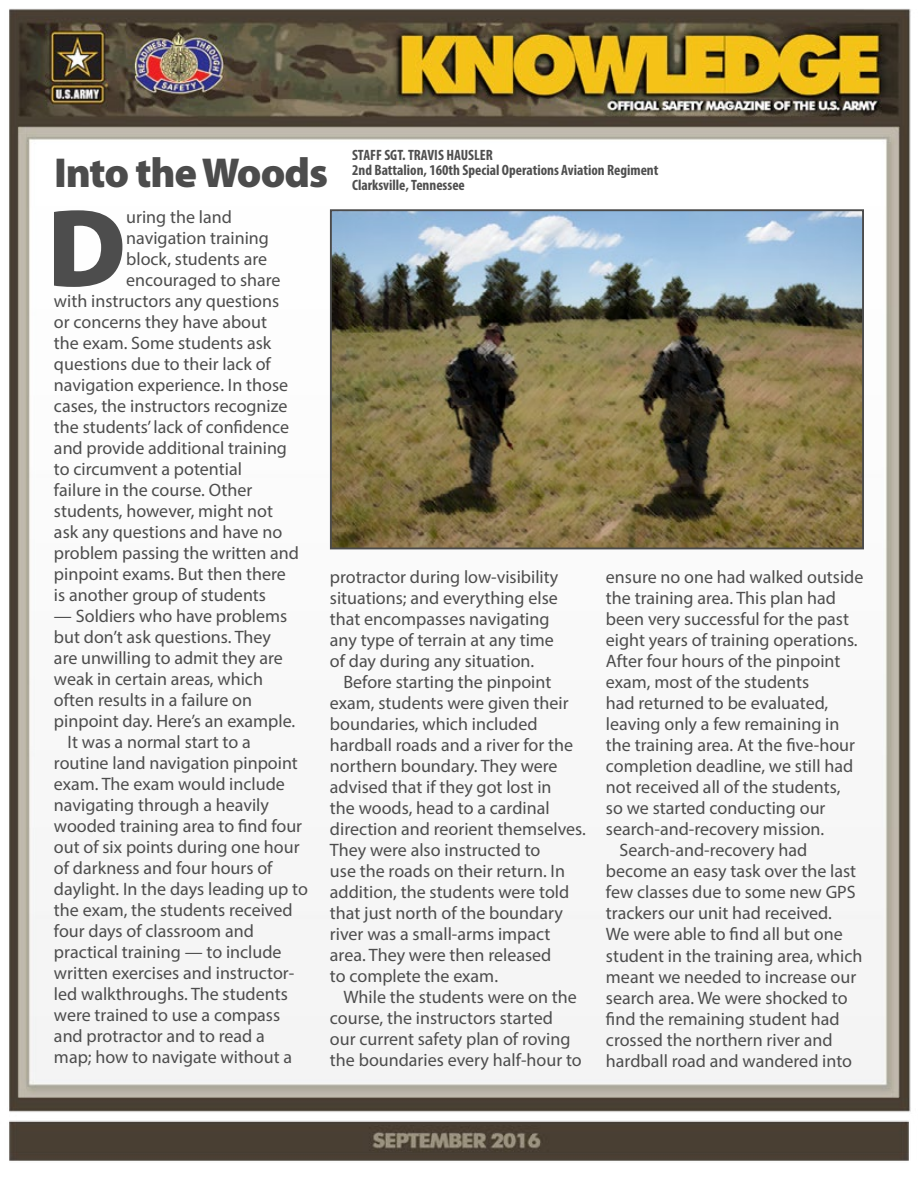
<style>
.page{position:relative;width:918px;height:1188px;background:#fff}
.page>*{position:absolute;margin:0;border:0;box-sizing:border-box;transform-origin:0 0}
.t1{font:900 111.45px "Myriad Pro";color:#4d4d4d}
.t2{font:900 42px "Myriad Pro";letter-spacing:-.025em;color:#4c4c4c}
.t3{font:18px/21px "Myriad Pro";color:#4d4d4d}
.t4{font:700 condensed 15px/15px "Myriad Pro";color:#4f4f4f}
</style>
<div class="page">
<img style="left:9px;top:9px;width:902px;height:1152px">
<img style="left:333px;top:212px;width:528px;height:334px">
<div style="left:330px;top:209px;width:534px;height:340px;border:2px solid #4b4b4b"></div>
<h2 class="t2" style="left:54px;top:149px;width:276px">Into the Woods</h2>
<p class="t4" style="left:352px;top:147px;width:308px">STAFF SGT. TRAVIS HAUSLER<br>2nd Battalion, 160th Special Operations Aviation Regiment<br>Clarksville, Tennessee</p>
<h1 class="t1" style="left:47px;top:185px;width:81px">D</h1>
<p class="t3" style="left:126px;top:206px;width:107px">uring the land</p>
<p class="t3" style="left:126px;top:227px;width:144px">navigation training</p>
<p class="t3" style="left:126px;top:248px;width:143px">block, students are</p>
<p class="t3" style="left:126px;top:269px;width:156px">encouraged to share</p>
<p class="t3" style="left:54px;top:290px;width:227px">with instructors any questions</p>
<p class="t3" style="left:54px;top:311px;width:215px">or concerns they have about</p>
<p class="t3" style="left:54px;top:332px;width:219px">the exam. Some students ask</p>
<p class="t3" style="left:54px;top:353px;width:218px">questions due to their lack of</p>
<p class="t3" style="left:54px;top:374px;width:236px">navigation experience. In those</p>
<p class="t3" style="left:54px;top:395px;width:235px">cases, the instructors recognize</p>
<p class="t3" style="left:54px;top:416px;width:237px">the students’ lack of confidence</p>
<p class="t3" style="left:54px;top:437px;width:235px">and provide additional training</p>
<p class="t3" style="left:54px;top:458px;width:189px">to circumvent a potential</p>
<p class="t3" style="left:54px;top:479px;width:200px">failure in the course. Other</p>
<p class="t3" style="left:54px;top:500px;width:221px">students, however, might not</p>
<p class="t3" style="left:54px;top:521px;width:230px">ask any questions and have no</p>
<p class="t3" style="left:54px;top:542px;width:247px">problem passing the written and</p>
<p class="t3" style="left:54px;top:563px;width:233px">pinpoint exams. But then there</p>
<p class="t3" style="left:54px;top:584px;width:214px">is another group of students</p>
<p class="t3" style="left:54px;top:605px;width:235px">— Soldiers who have problems</p>
<p class="t3" style="left:54px;top:626px;width:219px">but don’t ask questions. They</p>
<p class="t3" style="left:54px;top:647px;width:230px">are unwilling to admit they are</p>
<p class="t3" style="left:54px;top:668px;width:211px">weak in certain areas, which</p>
<p class="t3" style="left:54px;top:689px;width:200px">often results in a failure on</p>
<p class="t3" style="left:54px;top:710px;width:243px">pinpoint day. Here’s an example.</p>
<p class="t3" style="left:67px;top:731px;width:185px">It was a normal start to a</p>
<p class="t3" style="left:54px;top:752px;width:245px">routine land navigation pinpoint</p>
<p class="t3" style="left:54px;top:773px;width:232px">exam. The exam would include</p>
<p class="t3" style="left:54px;top:794px;width:217px">navigating through a heavily</p>
<p class="t3" style="left:54px;top:815px;width:250px">wooded training area to find four</p>
<p class="t3" style="left:54px;top:836px;width:247px">out of six points during one hour</p>
<p class="t3" style="left:54px;top:857px;width:220px">of darkness and four hours of</p>
<p class="t3" style="left:54px;top:878px;width:255px">daylight. In the days leading up to</p>
<p class="t3" style="left:54px;top:899px;width:240px">the exam, the students received</p>
<p class="t3" style="left:54px;top:920px;width:201px">four days of classroom and</p>
<p class="t3" style="left:54px;top:941px;width:229px">practical training — to include</p>
<p class="t3" style="left:54px;top:962px;width:242px">written exercises and instructor-</p>
<p class="t3" style="left:54px;top:983px;width:235px">led walkthroughs. The students</p>
<p class="t3" style="left:54px;top:1004px;width:228px">were trained to use a compass</p>
<p class="t3" style="left:54px;top:1025px;width:212px">and protractor and to read a</p>
<p class="t3" style="left:54px;top:1046px;width:240px">map; how to navigate without a</p>
<p class="t3" style="left:330px;top:566px;width:230px">protractor during low-visibility situations; and everything else that encompasses navigating any type of terrain at any time of day during any situation.</p>
<p class="t3" style="left:330px;top:671px;width:257px;text-indent:14px">Before starting the pinpoint exam, students were given their boundaries, which included hardball roads and a river for the northern boundary. They were advised that if they got lost in<br>the woods, head to a cardinal direction and reorient themselves.<br>They were also instructed to<br>use the roads on their return. In addition, the students were told that just north of the boundary river was a small-arms impact area. They were then released<br>to complete the exam.</p>
<p class="t3" style="left:330px;top:987px;width:253px;text-indent:14px">While the students were on the course, the instructors started our current safety plan of roving the boundaries every half-hour to</p>
<p class="t3" style="left:606px;top:567px;width:259px">ensure no one had walked outside</p>
<p class="t3" style="left:606px;top:588px;width:232px">the training area. This plan had</p>
<p class="t3" style="left:606px;top:609px;width:245px">been very successful for the past</p>
<p class="t3" style="left:606px;top:630px;width:253px">eight years of training operations.</p>
<p class="t3" style="left:606px;top:651px;width:236px">After four hours of the pinpoint</p>
<p class="t3" style="left:606px;top:672px;width:205px">exam, most of the students</p>
<p class="t3" style="left:606px;top:693px;width:224px">had returned to be evaluated,</p>
<p class="t3" style="left:606px;top:714px;width:235px">leaving only a few remaining in</p>
<p class="t3" style="left:606px;top:735px;width:251px">the training area. At the five-hour</p>
<p class="t3" style="left:606px;top:756px;width:249px">completion deadline, we still had</p>
<p class="t3" style="left:606px;top:777px;width:236px">not received all of the students,</p>
<p class="t3" style="left:606px;top:798px;width:221px">so we started conducting our</p>
<p class="t3" style="left:606px;top:819px;width:220px">search-and-recovery mission.</p>
<p class="t3" style="left:619px;top:840px;width:189px">Search-and-recovery had</p>
<p class="t3" style="left:606px;top:861px;width:252px">become an easy task over the last</p>
<p class="t3" style="left:606px;top:882px;width:251px">few classes due to some new GPS</p>
<p class="t3" style="left:606px;top:903px;width:227px">trackers our unit had received.</p>
<p class="t3" style="left:606px;top:924px;width:238px">We were able to find all but one</p>
<p class="t3" style="left:606px;top:945px;width:258px">student in the training area, which</p>
<p class="t3" style="left:606px;top:966px;width:252px">meant we needed to increase our</p>
<p class="t3" style="left:606px;top:987px;width:243px">search area. We were shocked to</p>
<p class="t3" style="left:606px;top:1008px;width:235px">find the remaining student had</p>
<p class="t3" style="left:606px;top:1029px;width:228px">crossed the northern river and</p>
<p class="t3" style="left:606px;top:1050px;width:248px">hardball road and wandered into</p>
</div>
